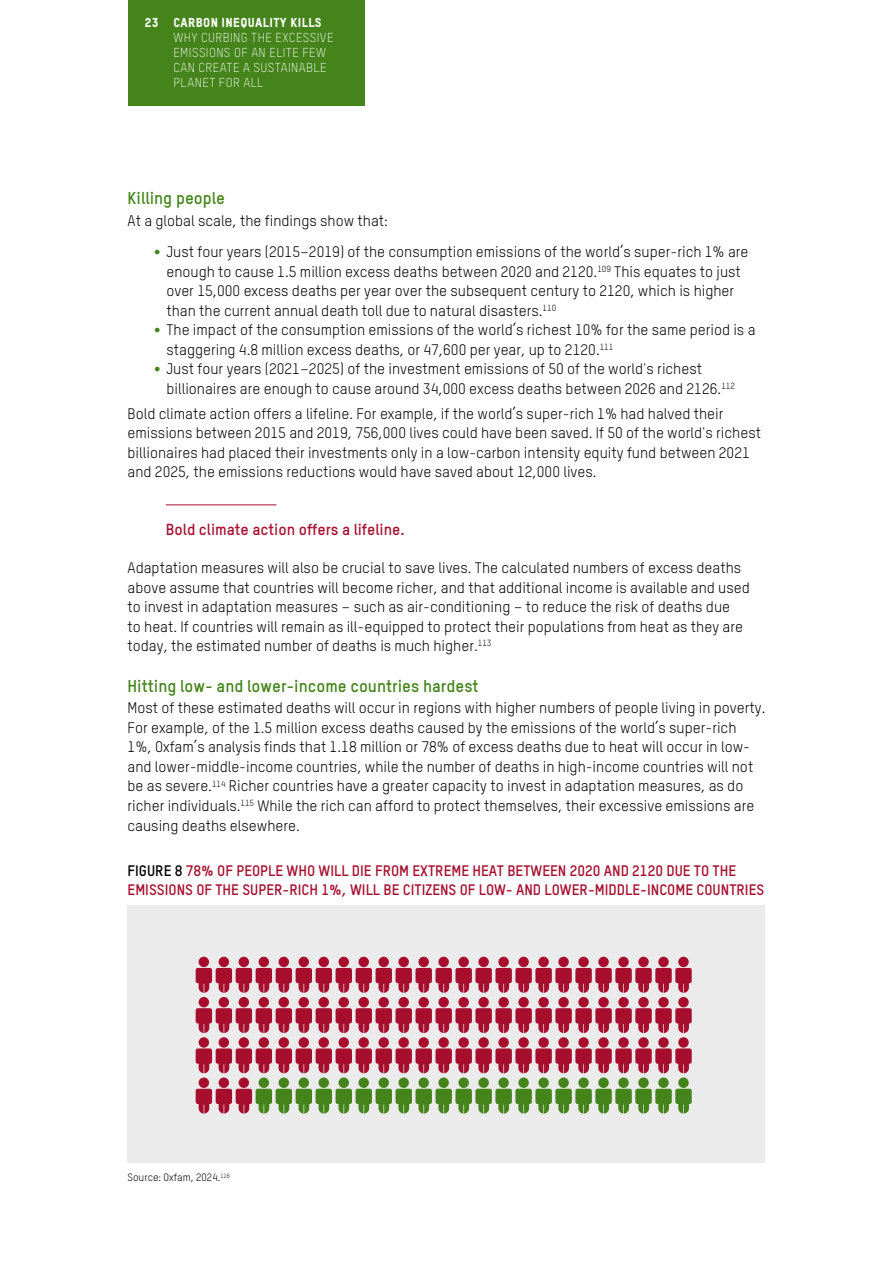
<style>
.page{position:relative;width:893px;height:1263px;background:#fff}
.page>*{position:absolute;margin:0;border:0;box-sizing:border-box;transform-origin:0 0}
.t1{font:700 16.8px "Oxfam TSTARPRO";color:#44841a}
.t2{font:700 15.75px "Oxfam TSTARPRO";color:#a70f2e}
.t3{font:15px/19.5px "Oxfam TSTARPRO";color:#000}
.t4{font:700 15px/19.5px "Oxfam TSTARPRO";color:#a70f2e}
.t5{font:300 12.75px/15px "Oxfam TSTARPRO";letter-spacing:.03em;color:#fff}
.t6{font:12.75px "Oxfam TSTARPRO Headline";letter-spacing:.03em;color:#fff}
.t7{font:10.5px "Oxfam TSTARPRO";color:#000}
.s1{font-size:22.5px;color:#44841a}
.s2{color:#000}
</style>
<div class="page">
<div style="left:128px;top:0;width:236px;height:105px;background:#44841a"></div>
<hr style="left:166px;top:505px;width:110px;height:1px;background:#a70f2e">
<div style="left:128px;top:905px;width:637px;height:258px;background:#ebebec"></div>
<svg style="left:196px;top:957px;width:496px;height:156px"></svg>
<p class="t6" style="left:145px;top:15px;width:178px">23 CARBON INEQUALITY KILLS</p>
<p class="t5" style="left:173px;top:30px;width:162px">WHY CURBING THE EXCESSIVE<br>EMISSIONS OF AN ELITE FEW<br>CAN CREATE A SUSTAINABLE<br>PLANET FOR ALL</p>
<p class="t1" style="left:128px;top:188px;width:99px">Killing people</p>
<p class="t3" style="left:128px;top:211px;width:262px">At a global scale, the findings show that:</p>
<p class="t3" style="left:166px;top:242px;width:584px;text-indent:-13px"><span class="s1">•</span> Just four years (2015–2019) of the consumption emissions of the world’s super-rich 1% are enough to cause 1.5 million excess deaths between 2020 and 2120.<sup>109</sup> This equates to just over 15,000 excess deaths per year over the subsequent century to 2120, which is higher than the current annual death toll due to natural disasters.<sup>110</sup></p>
<p class="t3" style="left:166px;top:320px;width:591px;text-indent:-13px"><span class="s1">•</span> The impact of the consumption emissions of the world’s richest 10% for the same period is a staggering 4.8 million excess deaths, or 47,600 per year, up to 2120.<sup>111</sup></p>
<p class="t3" style="left:166px;top:359px;width:570px;text-indent:-13px"><span class="s1">•</span> Just four years (2021–2025) of the investment emissions of 50 of the world's richest billionaires are enough to cause around 34,000 excess deaths between 2026 and 2126.<sup>112</sup></p>
<p class="t3" style="left:128px;top:403px;width:635px">Bold climate action offers a lifeline. For example, if the world’s super-rich 1% had halved their emissions between 2015 and 2019, 756,000 lives could have been saved. If 50 of the world's richest billionaires had placed their investments only in a low-carbon intensity equity fund between 2021 and 2025, the emissions reductions would have saved about 12,000 lives.</p>
<p class="t2" style="left:166px;top:519px;width:240px">Bold climate action offers a lifeline.</p>
<p class="t3" style="left:128px;top:558px;width:624px">Adaptation measures will also be crucial to save lives. The calculated numbers of excess deaths above assume that countries will become richer, and that additional income is available and used to invest in adaptation measures – such as air-conditioning – to reduce the risk of deaths due<br>to heat. If countries will remain as ill-equipped to protect their populations from heat as they are today, the estimated number of deaths is much higher.<sup>113</sup></p>
<p class="t1" style="left:128px;top:675px;width:353px">Hitting low- and lower-income countries hardest</p>
<p class="t3" style="left:128px;top:698px;width:639px">Most of these estimated deaths will occur in regions with higher numbers of people living in poverty.<br>For example, of the 1.5 million excess deaths caused by the emissions of the world’s super-rich<br>1%, Oxfam’s analysis finds that 1.18 million or 78% of excess deaths due to heat will occur in low&shy;and lower-middle-income countries, while the number of deaths in high-income countries will not be as severe.<sup>114</sup> Richer countries have a greater capacity to invest in adaptation measures, as do richer individuals.<sup>115</sup> While the rich can afford to protect themselves, their excessive emissions are causing deaths elsewhere.</p>
<p class="t4" style="left:128px;top:860px;width:638px"><span class="s2">FIGURE 8</span> 78% OF PEOPLE WHO WILL DIE FROM EXTREME HEAT BETWEEN 2020 AND 2120 DUE TO THE<br>EMISSIONS OF THE SUPER-RICH 1%, WILL BE CITIZENS OF LOW- AND LOWER-MIDDLE-INCOME COUNTRIES</p>
<p class="t7" style="left:128px;top:1171px;width:104px">Source: Oxfam, 2024.<sup>116</sup></p>
</div>
